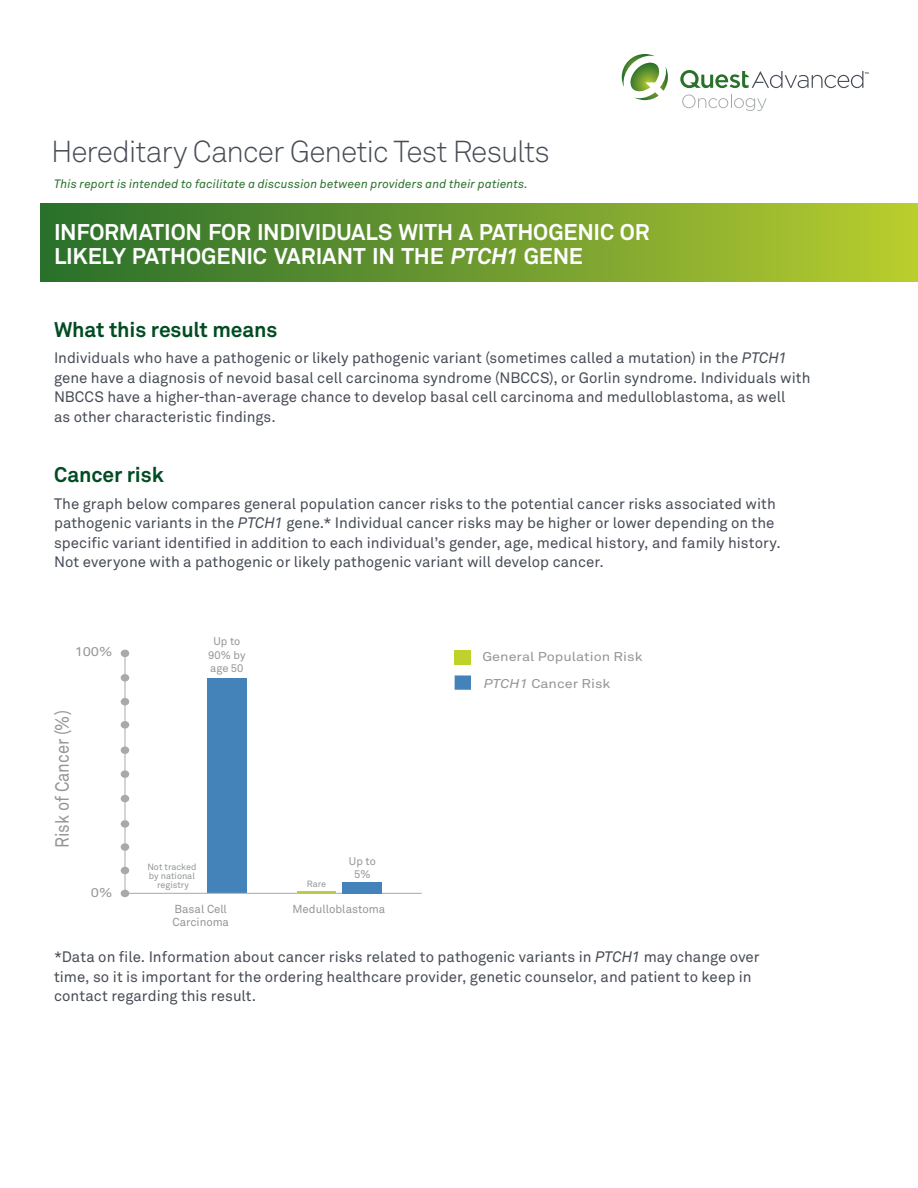
<style>
.page{position:relative;width:918px;height:1188px;background:#fff}
.page>*{position:absolute;margin:0;border:0;box-sizing:border-box;transform-origin:0 0}
.t1{font:300 30px "Akkurat Pro";letter-spacing:-.03em;color:#474c55}
.t2{font:700 22.5px/24px "Akkurat Pro";letter-spacing:-.01em;color:#fff}
.t3{font:700 21px "Akkurat Pro";letter-spacing:-.005em;color:#004c23}
.t4{font:18.9px "Akkurat Pro";color:#939598;scale:.87 1}
.t5{font:15px/19.5px "Akkurat Pro";color:#474c55}
.t6{font:12.6px "Akkurat Pro";color:#939598;scale:1.15 1}
.t7{font:italic 12px "Akkurat Pro";letter-spacing:.01em;color:#29712a}
.t8{font:11.4px/13.8px "Akkurat Pro";color:#939598}
.t9{font:10.95px/13.2px "Akkurat Pro";color:#939598;text-align:center}
.t10{font:9px/9px "Akkurat Pro";color:#939598;text-align:center}
.s1{font-style:italic}
</style>
<div class="page">
<div style="left:40px;top:204px;width:878px;height:78px;background:linear-gradient(to right,#276c2d,#b7cb30)"></div>
<svg style="left:622px;top:54px;width:46px;height:46px"></svg>
<svg style="left:680px;top:70px;width:189px;height:18px"></svg>
<svg style="left:682px;top:94px;width:85px;height:17px"></svg>
<svg style="left:124px;top:650px;width:298px;height:244px"></svg>
<div style="left:455px;top:675px;width:16px;height:15px;background:#4483ba"></div>
<div style="left:455px;top:650px;width:16px;height:14px;background:#bfd22b"></div>
<div style="left:121px;top:890px;width:8px;height:7px;background:#a7a9ac;border-radius:50%"></div>
<div style="left:121px;top:843px;width:8px;height:8px;background:#a7a9ac;border-radius:50%"></div>
<div style="left:121px;top:795px;width:8px;height:7px;background:#a7a9ac;border-radius:50%"></div>
<div style="left:121px;top:746px;width:8px;height:8px;background:#a7a9ac;border-radius:50%"></div>
<div style="left:121px;top:698px;width:8px;height:7px;background:#a7a9ac;border-radius:50%"></div>
<div style="left:121px;top:650px;width:8px;height:7px;background:#a7a9ac;border-radius:50%"></div>
<div style="left:121px;top:867px;width:8px;height:7px;background:#a7a9ac;border-radius:50%"></div>
<div style="left:121px;top:820px;width:8px;height:8px;background:#a7a9ac;border-radius:50%"></div>
<div style="left:121px;top:770px;width:8px;height:8px;background:#a7a9ac;border-radius:50%"></div>
<div style="left:121px;top:721px;width:8px;height:8px;background:#a7a9ac;border-radius:50%"></div>
<div style="left:121px;top:674px;width:8px;height:8px;background:#a7a9ac;border-radius:50%"></div>
<div style="left:343px;top:882px;width:39px;height:11px;background:#4483ba"></div>
<h1 class="t1" style="left:51px;top:133px;width:500px">Hereditary Cancer Genetic Test Results</h1>
<p class="t7" style="left:54px;top:176px;width:476px">This report is intended to facilitate a discussion between providers and their patients.</p>
<h2 class="t2" style="left:54px;top:219px;width:597px">INFORMATION FOR INDIVIDUALS WITH A PATHOGENIC OR<br>LIKELY PATHOGENIC VARIANT IN THE <span class="s1">PTCH1</span> GENE</h2>
<h3 class="t3" style="left:54px;top:316px;width:225px">What this result means</h3>
<p class="t5" style="left:54px;top:348px;width:758px">Individuals who have a pathogenic or likely pathogenic variant (sometimes called a mutation) in the <span class="s1">PTCH1 </span>gene have a diagnosis of nevoid basal cell carcinoma syndrome (NBCCS), or Gorlin syndrome. Individuals with NBCCS have a higher-than-average chance to develop basal cell carcinoma and medulloblastoma, as well<br>as other characteristic findings.</p>
<h3 class="t3" style="left:54px;top:462px;width:111px">Cancer risk</h3>
<p class="t5" style="left:54px;top:494px;width:728px">The graph below compares general population cancer risks to the potential cancer risks associated with pathogenic variants in the <span class="s1">PTCH1</span> gene.* Individual cancer risks may be higher or lower depending on the specific variant identified in addition to each individual’s gender, age, medical history, and family history.<br>Not everyone with a pathogenic or likely pathogenic variant will develop cancer.</p>
<p class="t6" style="left:75px;top:644px;width:34px">100%</p>
<p class="t4" style="left:51px;top:848px;width:160px;rotate:-90deg">Risk of Cancer (%)</p>
<p class="t6" style="left:91px;top:885px;width:20px">0%</p>
<p class="t9" style="left:208px;top:635px;width:39px">Up to<br>90% by age 50</p>
<p class="t10" style="left:147px;top:862px;width:51px">Not tracked by national registry</p>
<p class="t8" style="left:172px;top:902px;width:58px">Basal Cell<br>Carcinoma</p>
<p class="t10" style="left:307px;top:880px;width:21px">Rare</p>
<p class="t9" style="left:349px;top:854px;width:28px">Up to<br>5%</p>
<p class="t8" style="left:292px;top:902px;width:94px">Medulloblastoma</p>
<p class="t6" style="left:482px;top:649px;width:141px">General Population Risk</p>
<p class="t6" style="left:484px;top:676px;width:112px"><span class="s1">PTCH1</span> Cancer Risk</p>
<p class="t5" style="left:54px;top:947px;width:707px">*Data on file. Information about cancer risks related to pathogenic variants in <span class="s1">PTCH1</span> may change over time, so it is important for the ordering healthcare provider, genetic counselor, and patient to keep in contact regarding this result.</p>
</div>
